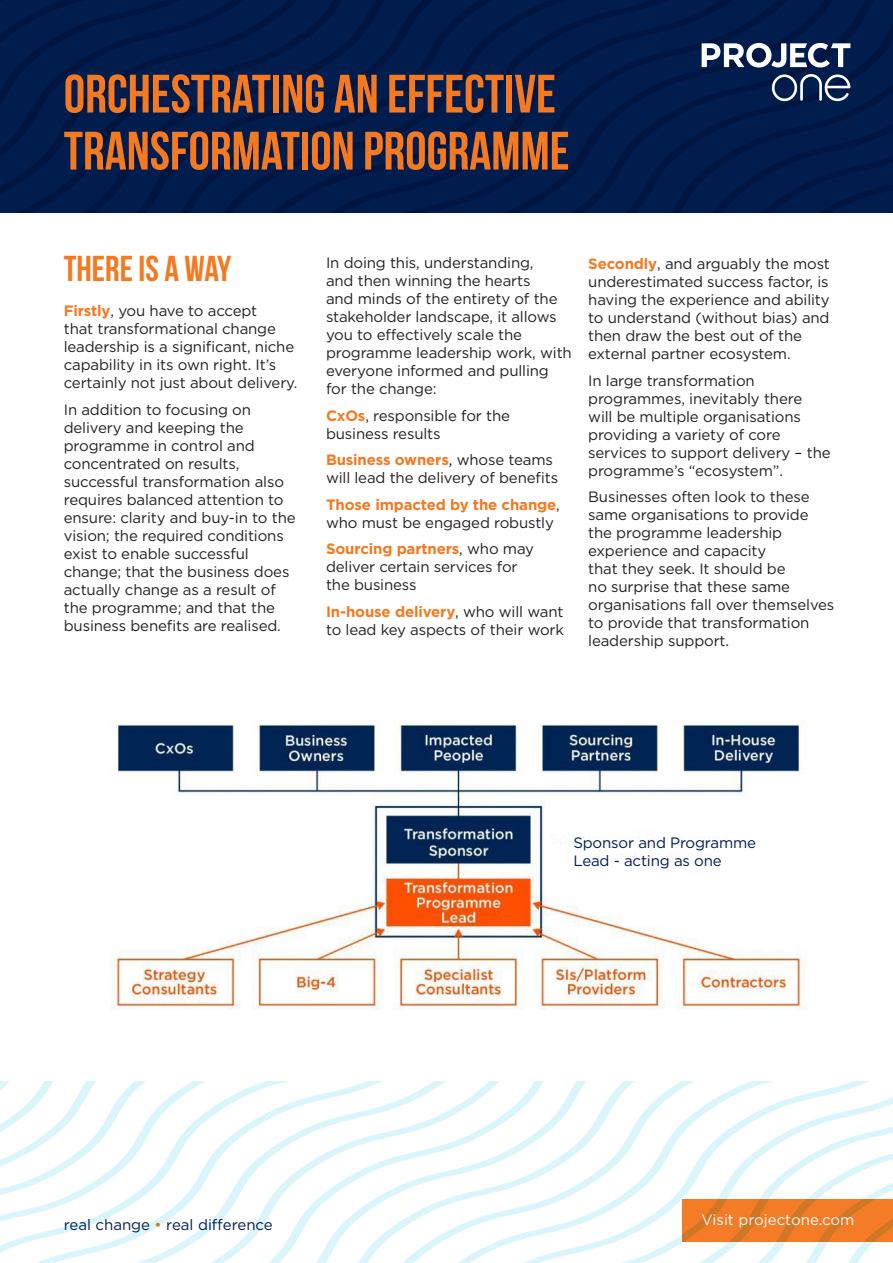
<style>
.page{position:relative;width:893px;height:1263px;background:#fff}
.page>*{position:absolute;margin:0;border:0;box-sizing:border-box;transform-origin:0 0}
.t1{font:700 54px/57px "Bebas Neue";color:#f47921}
.t2{font:700 36px "Bebas Neue";color:#f47921}
.t3{font:15px/18px "Gotham";letter-spacing:-.01em;color:#231f20}
.t4{font:15px/18px "Gotham";letter-spacing:-.01em;color:#001d4e}
.t5{font:15px "Gotham";color:#fff}
.s1{font-weight:700;color:#f47921}
.s2{color:#000}
.s3{color:#f47921}
</style>
<div class="page">
<svg style="left:0;top:0;width:56px;height:213px;background:#001b4b"></svg>
<svg style="left:56px;top:0;width:76px;height:213px;background:#001b4b"></svg>
<svg style="left:132px;top:0;width:761px;height:213px;background:#001b4b"></svg>
<svg style="left:190px;top:27px;width:703px;height:186px;background:#001b4b"></svg>
<svg style="left:238px;top:79px;width:655px;height:134px;background:#001b4b"></svg>
<svg style="left:280px;top:140px;width:613px;height:73px;background:#001b4b"></svg>
<img style="left:110px;top:721px;width:696px;height:289px">
<svg style="left:772px;top:74px;width:78px;height:27px"></svg>
<svg style="left:702px;top:43px;width:148px;height:25px"></svg>
<div style="left:544px;top:809px;width:234px;height:85px;background:#fff"></div>
<svg style="left:0;top:1081px;width:65px;height:182px"></svg>
<svg style="left:65px;top:1081px;width:100px;height:182px"></svg>
<svg style="left:165px;top:1081px;width:76px;height:182px"></svg>
<svg style="left:241px;top:1081px;width:58px;height:182px"></svg>
<svg style="left:299px;top:1081px;width:594px;height:182px"></svg>
<svg style="left:347px;top:1102px;width:546px;height:161px"></svg>
<svg style="left:389px;top:1164px;width:504px;height:99px"></svg>
<svg style="left:434px;top:1204px;width:459px;height:59px"></svg>
<p class="t1" style="left:64px;top:65px;width:507px">ORCHESTRATING AN EFFECTIVE<br>TRANSFORMATION PROGRAMME</p>
<p class="t2" style="left:64px;top:249px;width:169px">THERE IS A WAY</p>
<p class="t3" style="left:64px;top:301px;width:235px"><span class="s1">Firstly</span>, you have to accept<br>that transformational change leadership is a significant, niche capability in its own right. It’s certainly not just about delivery.</p>
<p class="t3" style="left:64px;top:400px;width:233px">In addition to focusing on delivery and keeping the programme in control and concentrated on results, successful transformation also requires balanced attention to ensure: clarity and buy-in to the vision; the required conditions exist to enable successful change; that the business does actually change as a result of the programme; and that the business benefits are realised.</p>
<p class="t3" style="left:326px;top:254px;width:247px">In doing this, understanding,<br>and then winning the hearts<br>and minds of the entirety of the stakeholder landscape, it allows you to effectively scale the programme leadership work, with everyone informed and pulling for the change:</p>
<p class="t3" style="left:326px;top:406px;width:186px"><span class="s1">CxOs</span>, responsible for the business results</p>
<p class="t3" style="left:326px;top:451px;width:234px"><span class="s1">Business owners</span><span class="s2">,</span> whose teams will lead the delivery of benefits</p>
<p class="t3" style="left:326px;top:495px;width:235px"><span class="s1">Those impacted by the change</span>, who must be engaged robustly</p>
<p class="t3" style="left:326px;top:540px;width:210px"><span class="s1">Sourcing partners</span>, who may deliver certain services for the business</p>
<p class="t3" style="left:326px;top:602px;width:240px"><span class="s1">In-house delivery</span>, who will want to lead key aspects of their work</p>
<p class="t3" style="left:588px;top:255px;width:243px"><span class="s1">Secondly</span>, and arguably the most underestimated success factor, is having the experience and ability to understand (without bias) and then draw the best out of the external partner ecosystem.</p>
<p class="t3" style="left:588px;top:371px;width:244px">In large transformation programmes, inevitably there<br>will be multiple organisations providing a variety of core services to support delivery – the programme’s “ecosystem”.</p>
<p class="t3" style="left:588px;top:488px;width:248px">Businesses often look to these same organisations to provide the programme leadership experience and capacity<br>that they seek. It should be<br>no surprise that these same organisations fall over themselves to provide that transformation leadership support.</p>
<p class="t4" style="left:64px;top:1215px;width:210px">real change <span class="s3">•</span> real difference</p>
<p class="t4" style="left:573px;top:834px;width:184px">Sponsor and Programme<br>Lead - acting as one</p>
<p class="t5" style="left:702px;top:1210px;width:154px">Visit projectone.com</p>
</div>
